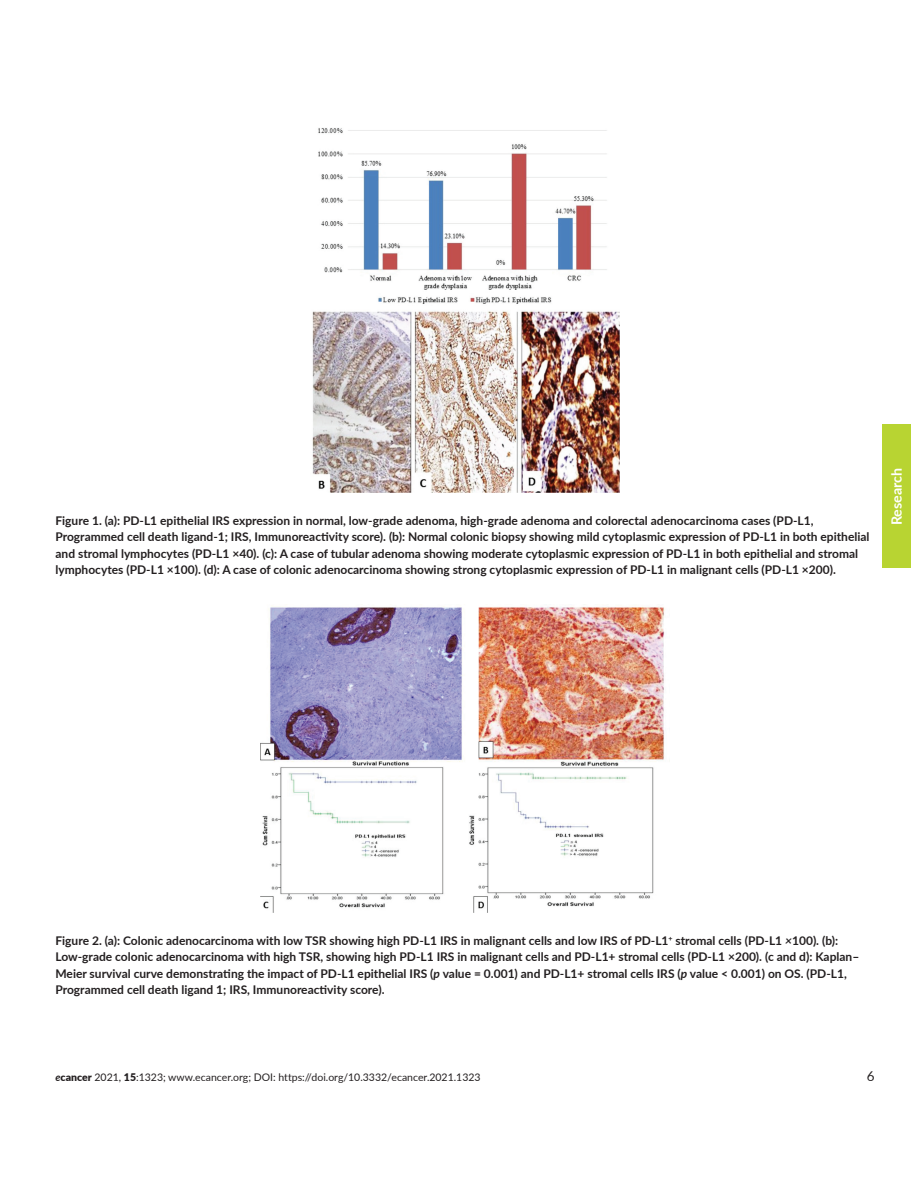
<style>
.page{position:relative;width:918px;height:1188px;background:#fff}
.page>*{position:absolute;margin:0;border:0;box-sizing:border-box;transform-origin:0 0}
.t1{font:700 14.25px "Lato";color:#fff}
.t2{font:13.5px "Lato";color:#231f20}
.t3{font:700 12px/16.5px "Lato";color:#231f20}
.t4{font:10.5px "Lato";color:#231f20}
.s1{font-style:italic}
.s2{font-weight:700;font-style:italic}
.s3{font-weight:900}
</style>
<div class="page">
<div style="left:882px;top:425px;width:29px;height:143px;background:#b8d432"></div>
<img style="left:312px;top:128px;width:307px;height:364px">
<img style="left:260px;top:606px;width:405px;height:306px">
<p class="t3" style="left:56px;top:512px;width:816px">Figure 1. (a): PD-L1 epithelial IRS expression in normal, low-grade adenoma, high-grade adenoma and colorectal adenocarcinoma cases (PD-L1, Programmed cell death ligand-1; IRS, Immunoreactivity score). (b): Normal colonic biopsy showing mild cytoplasmic expression of PD-L1 in both epithelial and stromal lymphocytes (PD-L1 ×40). (c): A case of tubular adenoma showing moderate cytoplasmic expression of PD-L1 in both epithelial and stromal lymphocytes (PD-L1 ×100). (d): A case of colonic adenocarcinoma showing strong cytoplasmic expression of PD-L1 in malignant cells (PD-L1 ×200).</p>
<p class="t1" style="left:886px;top:525px;width:59px;rotate:-90deg">Research</p>
<p class="t3" style="left:56px;top:931px;width:805px">Figure 2. (a): Colonic adenocarcinoma with low TSR showing high PD-L1 IRS in malignant cells and low IRS of PD-L1<sup>+</sup> stromal cells (PD-L1 <span class="s1">×</span>100). (b):<br>Low-grade colonic adenocarcinoma with high TSR, showing high PD-L1 IRS in malignant cells and PD-L1+ stromal cells (PD-L1 ×200). (c and d): Kaplan– Meier survival curve demonstrating the impact of PD-L1 epithelial IRS (<span class="s1">p</span> value = 0.001) and PD-L1+ stromal cells IRS (<span class="s1">p</span> value &lt; 0.001) on OS. (PD-L1, Programmed cell death ligand 1; IRS, Immunoreactivity score).</p>
<p class="t4" style="left:56px;top:1070px;width:427px"><span class="s2">e</span><span class="s3">cancer</span> 2021, <span class="s3">15</span>:1323; www.ecancer.org; DOI: https://doi.org/10.3332/ecancer.2021.1323</p>
<p class="t2" style="left:867px;top:1067px;width:9px">6</p>
</div>
